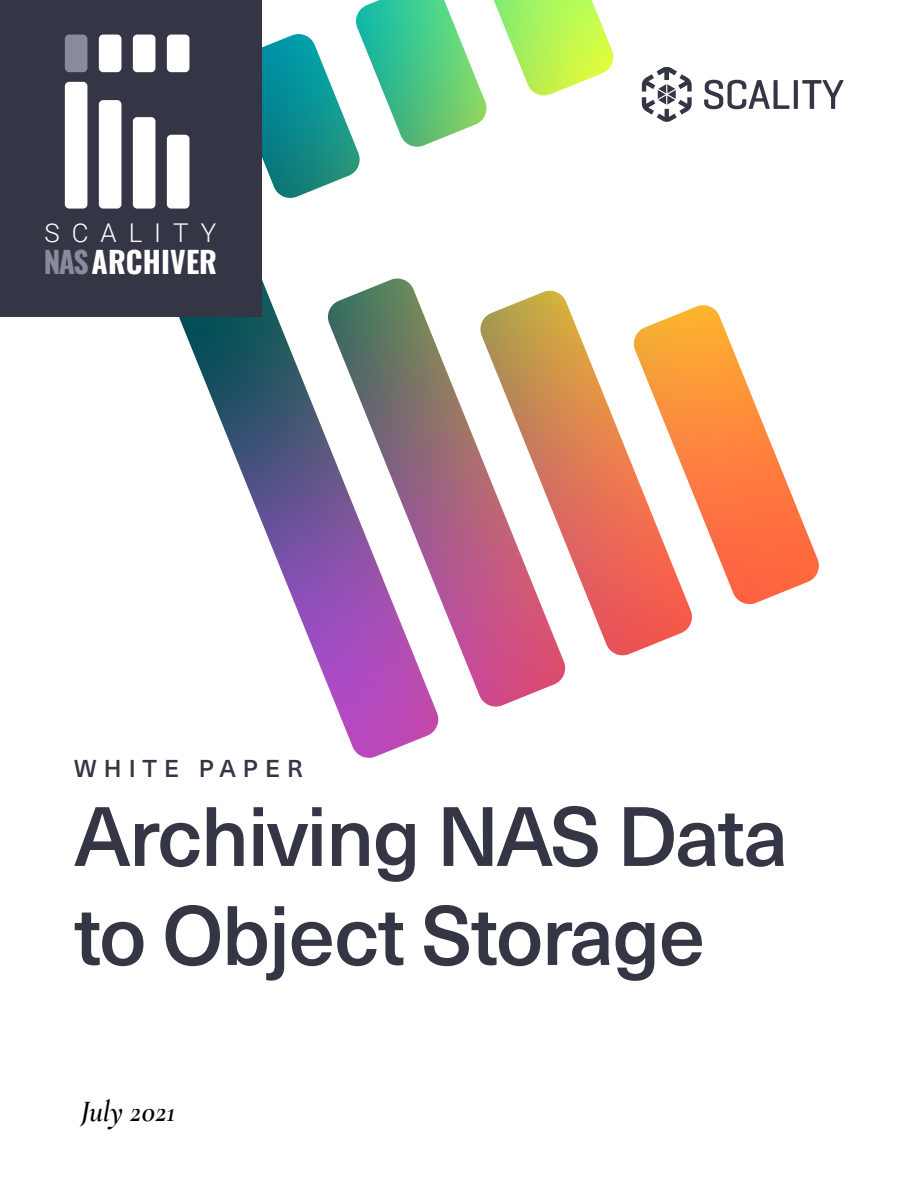
<style>
.page{position:relative;width:918px;height:1188px;background:#fff}
.page>*{position:absolute;margin:0;border:0;box-sizing:border-box;transform-origin:0 0}
.t1{font:500 82.5px/99px "Neue Haas Unica";letter-spacing:-.02em;color:#343645}
.t2{font:italic 600 30px "Cormorant Garamond";letter-spacing:-.01em;color:#000}
.t3{font:700 29.7px "Oswald";letter-spacing:.005em;color:#fff}
.t4{font:300 25.8px "Roboto";letter-spacing:.465em;color:#fff}
.t5{font:500 24px "Neue Haas Unica";letter-spacing:.285em;color:#343645}
.s1{color:#888b99}
</style>
<div class="page">
<svg style="left:179px;top:0;width:640px;height:758px"></svg>
<svg style="left:794px;top:80px;width:4px;height:29px"></svg>
<svg style="left:802px;top:80px;width:42px;height:29px"></svg>
<svg style="left:704px;top:80px;width:85px;height:29px"></svg>
<svg style="left:642px;top:67px;width:50px;height:55px"></svg>
<div style="left:0;top:0;width:262px;height:317px;background:#343645"></div>
<div style="left:65px;top:82px;width:22px;height:127px;background:#fff;border-radius:4px"></div>
<div style="left:99px;top:100px;width:22px;height:109px;background:#fff;border-radius:4px"></div>
<div style="left:133px;top:117px;width:22px;height:92px;background:#fff;border-radius:4px"></div>
<div style="left:167px;top:135px;width:22px;height:74px;background:#fff;border-radius:4px"></div>
<div style="left:65px;top:35px;width:22px;height:37px;background:#888b99;border-radius:4px"></div>
<div style="left:99px;top:35px;width:22px;height:37px;background:#fff;border-radius:4px"></div>
<div style="left:133px;top:35px;width:22px;height:37px;background:#fff;border-radius:4px"></div>
<div style="left:167px;top:35px;width:22px;height:37px;background:#fff;border-radius:4px"></div>
<p class="t4" style="left:45px;top:215px;width:173px">SCALITY</p>
<p class="t3" style="left:44px;top:235px;width:175px"><span class="s1">NAS</span>ARCHIVER</p>
<p class="t5" style="left:74px;top:751px;width:230px">WHITE PAPER</p>
<p class="t1" style="left:74px;top:782px;width:716px">Archiving NAS Data to Object Storage</p>
<p class="t2" style="left:81px;top:1094px;width:96px">July 2021</p>
</div>
